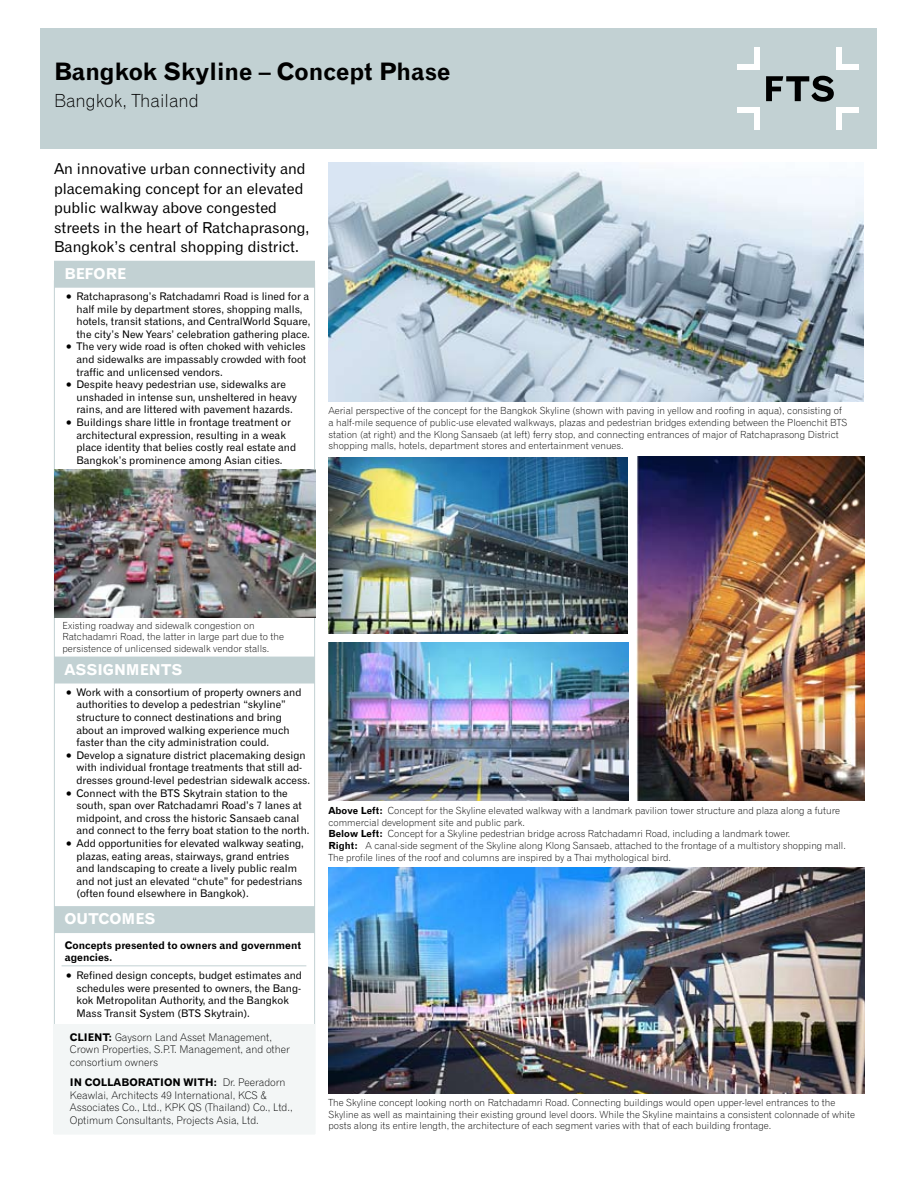
<style>
.page{position:relative;width:918px;height:1188px;background:#fff}
.page>*{position:absolute;margin:0;border:0;box-sizing:border-box;transform-origin:0 0}
.t1{font:24px "Gothic 720 BT Bold B";color:#000}
.t2{font:18px "Gothic 720 BT Light B";color:#000}
.t3{font:15px/19.5px "Gothic 720 BT Roman B";color:#000}
.t4{font:15px "Gothic 720 BT Bold B";color:#fff}
.t5{font:10.5px/12.6px "Gothic 720 BT Roman B";color:#000}
.t6{font:10.5px/12.6px "Gothic 720 BT Light B";color:#000}
.t7{font:10.5px/12.6px "Gothic 720 BT Bold B";color:#000}
.t8{font:9.75px/11.7px "Gothic 720 BT Light B";color:#000}
.s1{font-family:"Gothic 720 BT Bold B"}
.s2{font-family:"Gothic 720 BT Light B"}
</style>
<div class="page">
<div style="left:40px;top:28px;width:837px;height:120px;background:#c2d1d3"></div>
<div style="left:54px;top:1025px;width:261px;height:109px;background:#f3f6f6"></div>
<div style="left:54px;top:261px;width:261px;height:25px;background:#c2d1d3"></div>
<div style="left:54px;top:279px;width:261px;height:9px;background:#c2d1d3"></div>
<div style="left:54px;top:657px;width:261px;height:25px;background:#c2d1d3"></div>
<div style="left:54px;top:675px;width:261px;height:9px;background:#c2d1d3"></div>
<img style="left:54px;top:469px;width:261px;height:149px">
<img style="left:637px;top:457px;width:228px;height:344px">
<img style="left:328px;top:458px;width:300px;height:176px">
<img style="left:328px;top:162px;width:536px;height:239px">
<img style="left:328px;top:868px;width:537px;height:226px">
<div style="left:54px;top:906px;width:261px;height:26px;background:#c2d1d3"></div>
<div style="left:54px;top:924px;width:261px;height:9px;background:#c2d1d3"></div>
<hr style="left:62px;top:965px;width:244px;height:1px;background:#c2d1d3">
<img style="left:328px;top:643px;width:300px;height:158px">
<div style="left:754px;top:108px;width:5px;height:22px;background:#fff"></div>
<div style="left:737px;top:108px;width:22px;height:5px;background:#fff"></div>
<div style="left:754px;top:47px;width:5px;height:22px;background:#fff"></div>
<div style="left:737px;top:64px;width:22px;height:5px;background:#fff"></div>
<div style="left:837px;top:47px;width:5px;height:22px;background:#fff"></div>
<div style="left:837px;top:64px;width:22px;height:5px;background:#fff"></div>
<svg style="left:766px;top:76px;width:68px;height:26px"></svg>
<div style="left:837px;top:108px;width:5px;height:22px;background:#fff"></div>
<div style="left:837px;top:108px;width:22px;height:5px;background:#fff"></div>
<h1 class="t1" style="left:54px;top:56px;width:398px">Bangkok Skyline – Concept Phase</h1>
<h2 class="t2" style="left:54px;top:89px;width:146px">Bangkok, Thailand</h2>
<h3 class="t3" style="left:54px;top:159px;width:257px">An innovative urban connectivity and placemaking concept for an elevated public walkway above congested streets in the heart of Ratchaprasong, Bangkok’s central shopping district.</h3>
<h3 class="t4" style="left:64px;top:264px;width:63px">BEFORE</h3>
<p class="t5" style="left:76px;top:290px;width:235px;text-indent:-10px">• Ratchaprasong’s Ratchadamri Road is lined for a half mile by department stores, shopping malls, hotels, transit stations, and CentralWorld Square, the city’s New Years’ celebration gathering place.</p>
<p class="t5" style="left:76px;top:340px;width:231px;text-align:justify;text-indent:-10px">• The very wide road is often choked with vehicles and sidewalks are impassably crowded with foot traffic and unlicensed vendors.</p>
<p class="t5" style="left:76px;top:378px;width:222px;text-indent:-10px">• Despite heavy pedestrian use, sidewalks are unshaded in intense sun, unsheltered in heavy rains, and are littered with pavement hazards.</p>
<p class="t5" style="left:76px;top:416px;width:221px;text-indent:-10px">• Buildings share little in frontage treatment or architectural expression, resulting in a weak place identity that belies costly real estate and Bangkok’s prominence among Asian cities.</p>
<p class="t8" style="left:329px;top:405px;width:520px">Aerial perspective of the concept for the Bangkok Skyline (shown with paving in yellow and roofing in aqua), consisting of a half-mile sequence of public-use elevated walkways, plazas and pedestrian bridges extending between the Ploenchit BTS station (at right) and the Klong Sansaeb (at left) ferry stop, and connecting entrances of major of Ratchaprasong District shopping malls, hotels, department stores and entertainment venues.</p>
<p class="t8" style="left:63px;top:619px;width:223px">Existing roadway and sidewalk congestion on<br>Ratchadamri Road, the latter in large part due to the persistence of unlicensed sidewalk vendor stalls.</p>
<h3 class="t4" style="left:64px;top:660px;width:120px">ASSIGNMENTS</h3>
<p class="t5" style="left:76px;top:686px;width:227px;text-indent:-10px">• Work with a consortium of property owners and authorities to develop a pedestrian “skyline” structure to connect destinations and bring about an improved walking experience much faster than the city administration could.</p>
<p class="t5" style="left:76px;top:749px;width:235px;text-indent:-10px">• Develop a signature district placemaking design with individual frontage treatments that still ad&shy;dresses ground-level pedestrian sidewalk access.</p>
<p class="t5" style="left:76px;top:786px;width:235px;text-indent:-10px">• Connect with the BTS Skytrain station to the south, span over Ratchadamri Road’s 7 lanes at midpoint, and cross the historic Sansaeb canal and connect to the ferry boat station to the north.</p>
<p class="t5" style="left:76px;top:837px;width:229px;text-indent:-10px">• Add opportunities for elevated walkway seating, plazas, eating areas, stairways, grand entries and landscaping to create a lively public realm and not just an elevated “chute” for pedestrians (often found elsewhere in Bangkok).</p>
<h3 class="t4" style="left:64px;top:910px;width:92px">OUTCOMES</h3>
<p class="t7" style="left:65px;top:938px;width:238px">Concepts presented to owners and government agencies.</p>
<p class="t5" style="left:76px;top:969px;width:227px;text-indent:-10px">• Refined design concepts, budget estimates and schedules were presented to owners, the Bang&shy;kok Metropolitan Authority, and the Bangkok Mass Transit System (BTS Skytrain).</p>
<p class="t6" style="left:70px;top:1031px;width:222px"><span class="s1">CLIENT:</span> Gaysorn Land Asset Management,<br>Crown Properties, S.P.T. Management, and other consortium owners</p>
<p class="t7" style="left:70px;top:1076px;width:217px">IN COLLABORATION WITH: <span class="s2">Dr. Peeradorn</span></p>
<p class="t6" style="left:70px;top:1089px;width:224px">Keawlai, Architects 49 International, KCS &amp;<br>Associates Co., Ltd., KPK QS (Thailand) Co., Ltd.,<br>Optimum Consultants, Projects Asia, Ltd.</p>
<p class="t8" style="left:329px;top:804px;width:519px"><span class="s1">Above Left:</span> Concept for the Skyline elevated walkway with a landmark pavilion tower structure and plaza along a future commercial development site and public park.<br><span class="s1">Below Left:</span> Concept for a Skyline pedestrian bridge across Ratchadamri Road, including a landmark tower.<br><span class="s1">Right:</span> A canal-side segment of the Skyline along Klong Sansaeb, attached to the frontage of a multistory shopping mall.<br>The profile lines of the roof and columns are inspired by a Thai mythological bird.</p>
<p class="t8" style="left:329px;top:1096px;width:528px">The Skyline concept looking north on Ratchadamri Road. Connecting buildings would open upper-level entrances to the<br>Skyline as well as maintaining their existing ground level doors. While the Skyline maintains a consistent colonnade of white posts along its entire length, the architecture of each segment varies with that of each building frontage.</p>
</div>
